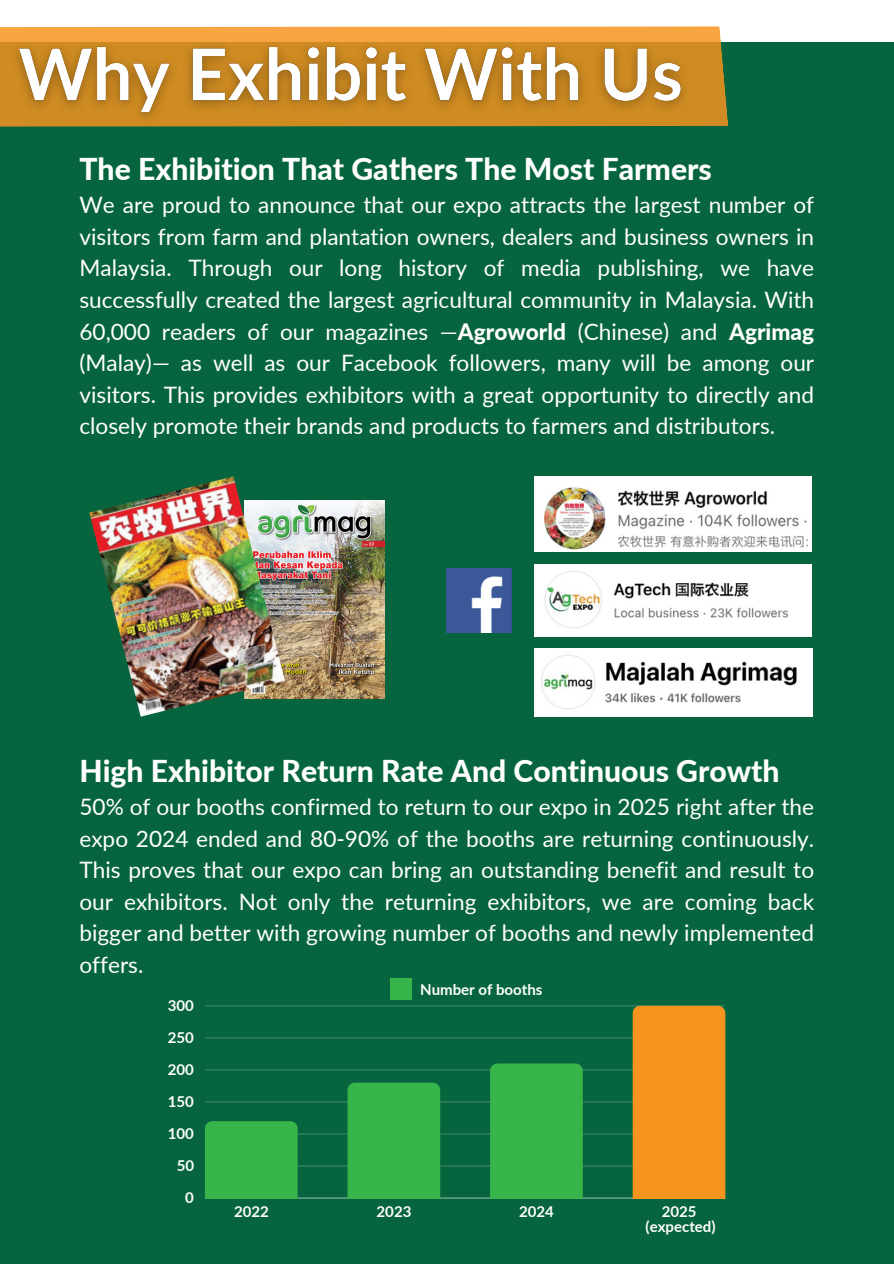
<style>
.page{position:relative;width:894px;height:1264px;background:#fff}
.page>*{position:absolute;margin:0;border:0;box-sizing:border-box;transform-origin:0 0}
.t1{font:800 30.15px "Lato";color:#fff}
.t2{font:22.65px/31.5px "Lato";color:#fff;text-align:justify}
.t3{font:700 15px "Lato";color:#fff}
.s1{font-weight:800}
</style>
<div class="page">
<div style="left:0;top:0;width:893px;height:1263px;background:#06653e"></div>
<div style="left:0;top:0;width:893px;height:42px;background:#fff"></div>
<svg style="left:0;top:26px;width:728px;height:101px;background:#dea249"></svg>
<hr style="left:205px;top:1197px;width:520px;height:1px;background:#fff;opacity:.6">
<hr style="left:205px;top:1165px;width:520px;height:1px;background:#237754">
<hr style="left:205px;top:1133px;width:520px;height:1px;background:#257856">
<hr style="left:205px;top:1101px;width:520px;height:1px;background:#287a58">
<hr style="left:205px;top:1069px;width:520px;height:1px;background:#2a7b5a">
<hr style="left:205px;top:1037px;width:520px;height:1px;background:#2c7c5b">
<hr style="left:205px;top:1005px;width:520px;height:1px;background:#2e7d5d">
<div style="left:205px;top:1121px;width:92px;height:76px;background:#38b54a"></div>
<div style="left:347px;top:1082px;width:93px;height:115px;background:#38b54a"></div>
<div style="left:490px;top:1063px;width:92px;height:134px;background:#38b54a"></div>
<div style="left:632px;top:1005px;width:93px;height:192px;background:#f7941d"></div>
<img style="left:2px;top:31px;width:696px;height:96px">
<div style="left:390px;top:978px;width:21px;height:21px;background:#38b54a"></div>
<img style="left:285px;top:500px;width:99px;height:198px">
<img style="left:89px;top:476px;width:196px;height:240px">
<img style="left:534px;top:476px;width:277px;height:76px">
<img style="left:534px;top:564px;width:277px;height:72px">
<img style="left:534px;top:649px;width:63px;height:67px">
<img style="left:597px;top:649px;width:215px;height:67px">
<img style="left:446px;top:568px;width:65px;height:64px">
<h2 class="t1" style="left:79px;top:150px;width:633px">The Exhibition That Gathers The Most Farmers</h2>
<h2 class="t2" style="left:79px;top:189px;width:736px">We are proud to announce that our expo attracts the largest number of visitors from farm and plantation owners, dealers and business owners in Malaysia. Through our long history of media publishing, we have successfully created the largest agricultural community in Malaysia. With 60,000 readers of our magazines —<span class="s1">Agroworld</span> (Chinese) and <span class="s1">Agrimag </span>(Malay)— as well as our Facebook followers, many will be among our visitors. This provides exhibitors with a great opportunity to directly and closely promote their brands and products to farmers and distributors.</h2>
<p class="t1" style="left:79px;top:751px;width:701px">High Exhibitor Return Rate And Continuous Growth</p>
<p class="t2" style="left:79px;top:790px;width:736px">50% of our booths confirmed to return to our expo in 2025 right after the expo 2024 ended and 80-90% of the booths are returning continuously.<br>This proves that our expo can bring an outstanding benefit and result to our exhibitors. Not only the returning exhibitors, we are coming back bigger and better with growing number of booths and newly implemented offers.</p>
<p class="t3" style="left:420px;top:980px;width:124px">Number of booths</p>
<p class="t3" style="left:168px;top:996px;width:28px">300</p>
<p class="t3" style="left:168px;top:1028px;width:28px">250</p>
<p class="t3" style="left:168px;top:1060px;width:28px">200</p>
<p class="t3" style="left:168px;top:1092px;width:28px">150</p>
<p class="t3" style="left:168px;top:1124px;width:28px">100</p>
<p class="t3" style="left:177px;top:1156px;width:19px">50</p>
<p class="t3" style="left:185px;top:1188px;width:10px">0</p>
<p class="t3" style="left:234px;top:1201px;width:36px">2022</p>
<p class="t3" style="left:376px;top:1201px;width:36px">2023</p>
<p class="t3" style="left:519px;top:1201px;width:36px">2024</p>
<p class="t3" style="left:661px;top:1201px;width:36px">2025</p>
<p class="t3" style="left:645px;top:1216px;width:71px">(expected)</p>
</div>
